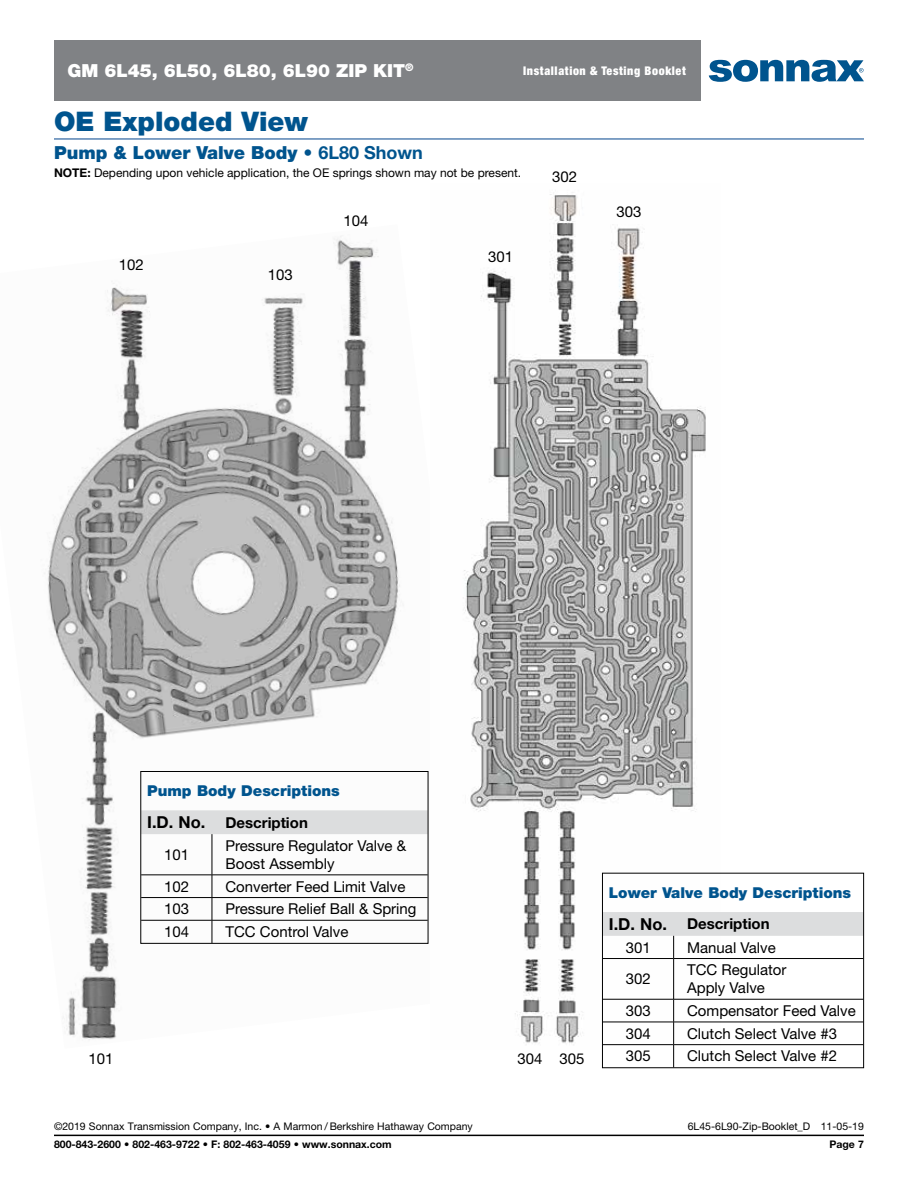
<style>
.page{position:relative;width:918px;height:1188px;background:#fff}
.page>*{position:absolute;margin:0;border:0;box-sizing:border-box;transform-origin:0 0}
.t1{font:900 27px "Helvetica Neue LT Std";color:#00548e}
.t2{font:900 18px "Helvetica Neue LT Std";color:#00548e}
.t3{font:900 18px "Helvetica Neue LT Std";color:#fff}
.t4{font:15px/18px "Helvetica Neue LT Std";color:#000}
.t5{font:900 15px/31.2px "Helvetica Neue LT Std";color:#00548e}
.t6{font:700 15px "Helvetica Neue LT Std";color:#000}
.t7{font:12px "Helvetica Neue LT Std";color:#000}
.t8{font:900 condensed 12px "Helvetica Neue LT Std";letter-spacing:.05em;color:#fff}
.t9{font:10.5px "Helvetica Neue LT Std";color:#000}
.t10{font:700 10.5px "Helvetica Neue LT Std";color:#000}
.s1{font-weight:700}
.s2{font-size:16.5px}
.s3{font-weight:700;font-size:16.5px;color:#000}
.s4{font-weight:700;color:#000}
</style>
<div class="page">
<hr style="left:54px;top:138px;width:810px;height:2px;background:#5783b3">
<img style="left:44px;top:236px;width:385px;height:804px">
<img style="left:463px;top:192px;width:257px;height:857px">
<div style="left:142px;top:810px;width:284px;height:24px;background:#dcddde"></div>
<hr style="left:212px;top:834px;width:1px;height:41px;background:#000">
<hr style="left:141px;top:875px;width:71px;height:1px;background:#000">
<hr style="left:212px;top:875px;width:216px;height:1px;background:#000">
<hr style="left:141px;top:897px;width:71px;height:1px;background:#000">
<hr style="left:212px;top:897px;width:216px;height:1px;background:#000">
<hr style="left:141px;top:920px;width:71px;height:1px;background:#000">
<hr style="left:212px;top:920px;width:216px;height:1px;background:#000">
<svg style="left:212px;top:875px;width:1px;height:67px"></svg>
<div style="left:140px;top:771px;width:288px;height:173px;border:1px solid #000"></div>
<svg style="left:604px;top:912px;width:258px;height:46px"></svg>
<hr style="left:603px;top:958px;width:71px;height:1px;background:#000">
<hr style="left:674px;top:958px;width:189px;height:1px;background:#000">
<hr style="left:673px;top:959px;width:1px;height:40px;background:#000">
<hr style="left:603px;top:999px;width:71px;height:1px;background:#000">
<hr style="left:674px;top:999px;width:189px;height:1px;background:#000">
<hr style="left:603px;top:1022px;width:71px;height:1px;background:#000">
<hr style="left:674px;top:1022px;width:189px;height:1px;background:#000">
<hr style="left:603px;top:1044px;width:71px;height:1px;background:#000">
<hr style="left:674px;top:1044px;width:189px;height:1px;background:#000">
<svg style="left:673px;top:999px;width:1px;height:67px"></svg>
<div style="left:602px;top:873px;width:262px;height:195px;border:1px solid #000"></div>
<hr style="left:54px;top:1135px;width:810px;height:1px;background:#000">
<svg style="left:709px;top:60px;width:155px;height:22px"></svg>
<div style="left:54px;top:40px;width:647px;height:61px;background:#808285"></div>
<p class="t3" style="left:68px;top:60px;width:348px">GM 6L45, 6L50, 6L80, 6L90 ZIP KIT<sup>®</sup></p>
<p class="t8" style="left:523px;top:63px;width:164px">Installation &amp; Testing Booklet</p>
<h1 class="t1" style="left:54px;top:105px;width:256px">OE Exploded View</h1>
<p class="t2" style="left:54px;top:142px;width:370px">Pump &amp; Lower Valve Body • <span class="s1">6L80 Shown</span></p>
<p class="t7" style="left:54px;top:166px;width:469px"><span class="s1">NOTE:</span> Depending upon vehicle application, the OE springs shown may not be present.</p>
<p class="t4" style="left:119px;top:255px;width:27px">102</p>
<p class="t4" style="left:268px;top:266px;width:27px">103</p>
<p class="t4" style="left:343px;top:212px;width:27px">104</p>
<p class="t4" style="left:488px;top:247px;width:27px">301</p>
<p class="t4" style="left:552px;top:168px;width:27px">302</p>
<p class="t4" style="left:617px;top:202px;width:27px">303</p>
<p class="t5" style="left:147px;top:775px;width:194px">Pump Body Descriptions</p>
<p class="t6" style="left:147px;top:813px;width:162px"><span class="s2">I.D. No.</span> Description</p>
<p class="t4" style="left:164px;top:845px;width:27px">101</p>
<p class="t4" style="left:225px;top:836px;width:182px">Pressure Regulator Valve &amp;<br>Boost Assembly</p>
<p class="t4" style="left:164px;top:877px;width:27px">102</p>
<p class="t4" style="left:225px;top:877px;width:182px">Converter Feed Limit Valve</p>
<p class="t4" style="left:164px;top:900px;width:27px">103</p>
<p class="t4" style="left:225px;top:900px;width:193px">Pressure Relief Ball &amp; Spring</p>
<p class="t4" style="left:164px;top:922px;width:27px">104</p>
<p class="t4" style="left:225px;top:922px;width:125px">TCC Control Valve</p>
<p class="t4" style="left:88px;top:1049px;width:27px">101</p>
<p class="t4" style="left:518px;top:1049px;width:69px">304 305</p>
<p class="t5" style="left:609px;top:877px;width:244px">Lower Valve Body Descriptions<br><span class="s3">I.D. No.</span> <span class="s4">Description</span></p>
<p class="t4" style="left:626px;top:938px;width:27px">301</p>
<p class="t4" style="left:687px;top:938px;width:90px">Manual Valve</p>
<p class="t4" style="left:626px;top:970px;width:27px">302</p>
<p class="t4" style="left:687px;top:961px;width:101px">TCC Regulator<br>Apply Valve</p>
<p class="t4" style="left:626px;top:1001px;width:27px">303</p>
<p class="t4" style="left:687px;top:1001px;width:170px">Compensator Feed Valve</p>
<p class="t4" style="left:626px;top:1024px;width:27px">304</p>
<p class="t4" style="left:687px;top:1024px;width:152px">Clutch Select Valve #3</p>
<p class="t4" style="left:626px;top:1047px;width:27px">305</p>
<p class="t4" style="left:687px;top:1047px;width:152px">Clutch Select Valve #2</p>
<p class="t9" style="left:54px;top:1120px;width:420px">©2019 Sonnax Transmission Company, Inc. • A Marmon / Berkshire Hathaway Company</p>
<p class="t9" style="left:688px;top:1120px;width:178px">6L45-6L90-Zip-Booklet_D 11-05-19</p>
<p class="t10" style="left:54px;top:1138px;width:339px">800-843-2600 • 802-463-9722 • F: 802-463-4059 • www.sonnax.com</p>
<p class="t10" style="left:829px;top:1138px;width:36px">Page 7</p>
</div>
